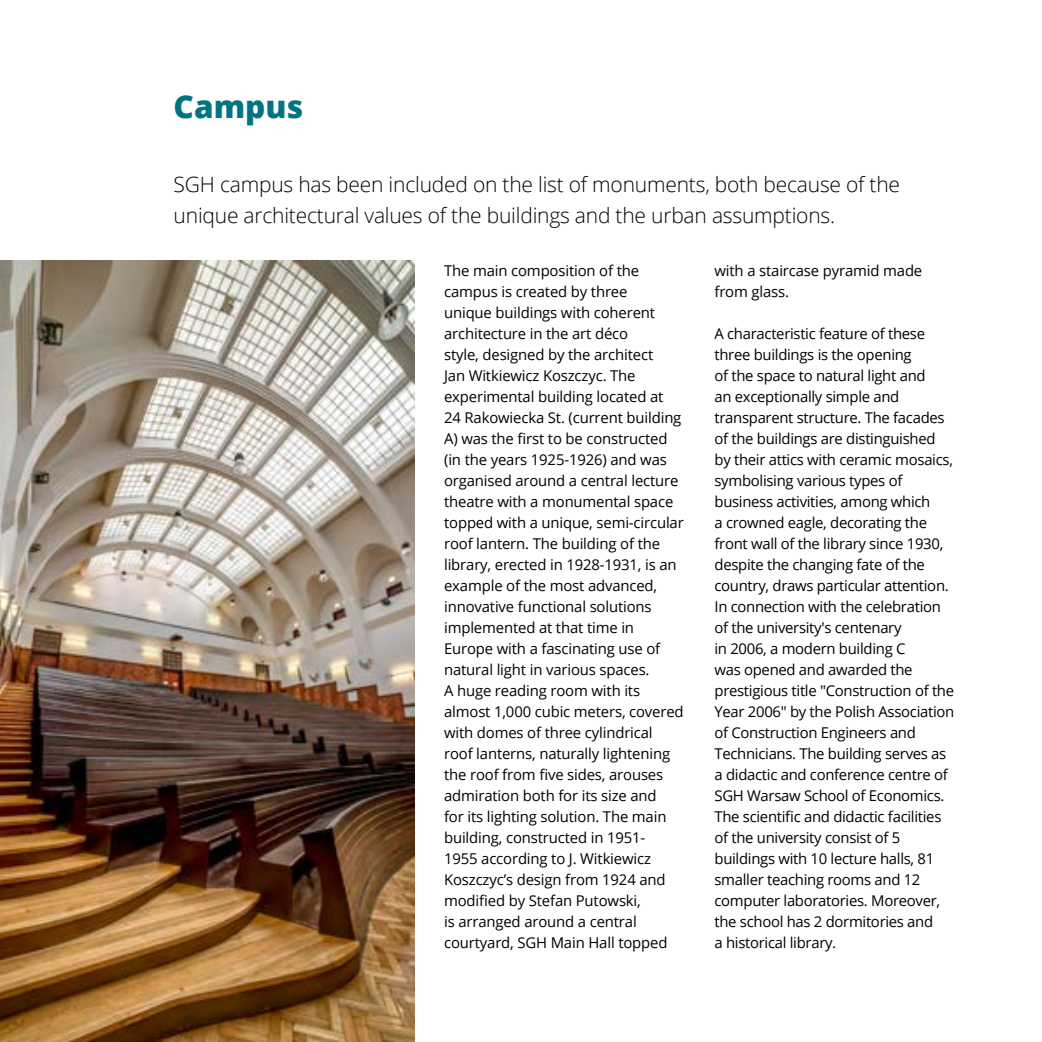
<style>
.page{position:relative;width:1042px;height:1042px;background:#fff}
.page>*{position:absolute;margin:0;border:0;box-sizing:border-box;transform-origin:0 0}
.t1{font:800 31.5px "Open Sans";color:#007481}
.t2{font:300 21px/31.5px "Open Sans";letter-spacing:-.01em;color:#000}
.t3{font:14.88px/21px "Open Sans";letter-spacing:-.01em;color:#000}
</style>
<div class="page">
<img style="left:0;top:260px;width:414px;height:782px">
<h1 class="t1" style="left:174px;top:83px;width:131px">Campus</h1>
<h2 class="t2" style="left:174px;top:168px;width:728px">SGH campus has been included on the list of monuments, both because of the unique architectural values of the buildings and the urban assumptions.</h2>
<p class="t3" style="left:444px;top:260px;width:241px">The main composition of the campus is created by three<br>unique buildings with coherent architecture in the art déco<br>style, designed by the architect<br>Jan Witkiewicz Koszczyc. The experimental building located at<br>24 Rakowiecka St. (current building<br>A) was the first to be constructed (in the years 1925-1926) and was organised around a central lecture theatre with a monumental space topped with a unique, semi-circular roof lantern. The building of the library, erected in 1928-1931, is an example of the most advanced, innovative functional solutions implemented at that time in<br>Europe with a fascinating use of natural light in various spaces.<br>A huge reading room with its almost 1,000 cubic meters, covered with domes of three cylindrical roof lanterns, naturally lightening the roof from five sides, arouses admiration both for its size and<br>for its lighting solution. The main building, constructed in 1951-<br>1955 according to J. Witkiewicz<br>Koszczyc’s design from 1924 and modified by Stefan Putowski,<br>is arranged around a central courtyard, SGH Main Hall topped</p>
<p class="t3" style="left:714px;top:260px;width:209px">with a staircase pyramid made from glass.</p>
<p class="t3" style="left:714px;top:323px;width:241px">A characteristic feature of these three buildings is the opening<br>of the space to natural light and<br>an exceptionally simple and transparent structure. The facades of the buildings are distinguished by their attics with ceramic mosaics, symbolising various types of business activities, among which<br>a crowned eagle, decorating the front wall of the library since 1930, despite the changing fate of the country, draws particular attention.<br>In connection with the celebration of the university's centenary<br>in 2006, a modern building C<br>was opened and awarded the prestigious title "Construction of the Year 2006" by the Polish Association of Construction Engineers and Technicians. The building serves as a didactic and conference centre of SGH Warsaw School of Economics.<br>The scientific and didactic facilities of the university consist of 5 buildings with 10 lecture halls, 81 smaller teaching rooms and 12 computer laboratories. Moreover, the school has 2 dormitories and<br>a historical library.</p>
</div>
